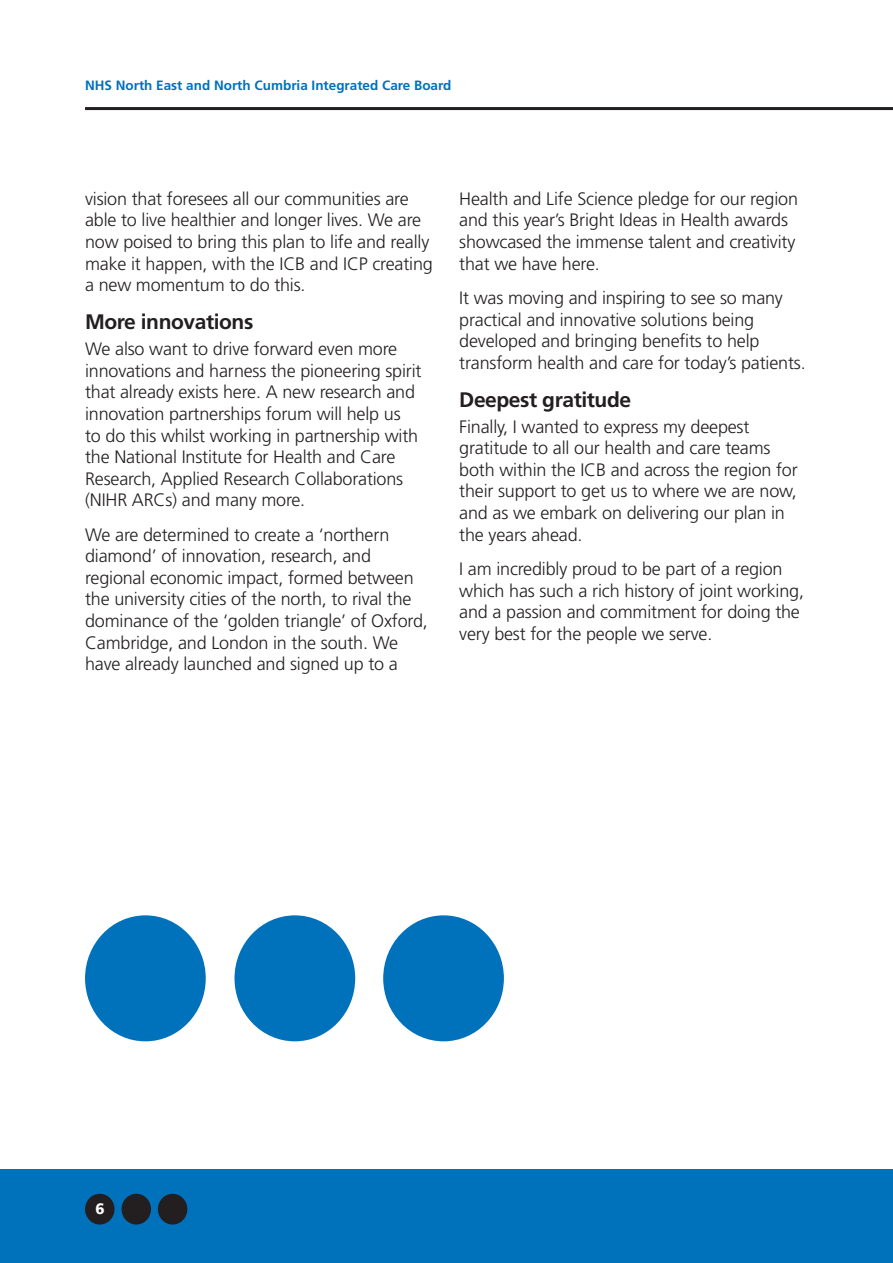
<style>
.page{position:relative;width:893px;height:1263px;background:#fff}
.page>*{position:absolute;margin:0;border:0;box-sizing:border-box;transform-origin:0 0}
.Sub_heads{font:700 21px "Frutiger";letter-spacing:-.02em;color:#231f20}
.t1{font:300 18px/21.6px "Frutiger";letter-spacing:-.01em;color:#231f20}
.t2{font:900 15px "Frutiger LT Pro";color:#fff}
.t3{font:700 13.5px "Frutiger";color:#0071bb}
</style>
<div class="page">
<div style="left:0;top:1169px;width:893px;height:94px;background:#0071bb"></div>
<hr style="left:85px;top:107px;width:808px;height:3px;background:#231f20">
<div style="left:85px;top:1194px;width:30px;height:30px;background:#231f20;border-radius:50%"></div>
<div style="left:122px;top:1194px;width:29px;height:30px;background:#231f20;border-radius:50%"></div>
<div style="left:158px;top:1194px;width:29px;height:30px;background:#231f20;border-radius:50%"></div>
<div style="left:234px;top:915px;width:121px;height:126px;background:#0071bb;border-radius:50%"></div>
<div style="left:383px;top:915px;width:121px;height:126px;background:#0071bb;border-radius:50%"></div>
<div style="left:85px;top:915px;width:121px;height:126px;background:#0071bb;border-radius:50%"></div>
<p class="t3" style="left:85px;top:78px;width:368px">NHS North East and North Cumbria Integrated Care Board</p>
<p class="t1" style="left:85px;top:188px;width:349px">vision that foresees all our communities are able to live healthier and longer lives. We are now poised to bring this plan to life and really make it happen, with the ICB and ICP creating a new momentum to do this.</p>
<p class="Sub_heads" style="left:85px;top:310px;width:170px">More innovations</p>
<p class="t1" style="left:85px;top:338px;width:338px">We also want to drive forward even more innovations and harness the pioneering spirit that already exists here. A new research and innovation partnerships forum will help us<br>to do this whilst working in partnership with the National Institute for Health and Care Research, Applied Research Collaborations (NIHR ARCs) and many more.</p>
<p class="t1" style="left:85px;top:524px;width:344px">We are determined to create a ‘northern diamond’ of innovation, research, and regional economic impact, formed between the university cities of the north, to rival the dominance of the ‘golden triangle’ of Oxford, Cambridge, and London in the south. We have already launched and signed up to a</p>
<p class="t1" style="left:459px;top:188px;width:340px">Health and Life Science pledge for our region and this year’s Bright Ideas in Health awards showcased the immense talent and creativity that we have here.</p>
<p class="t1" style="left:459px;top:287px;width:348px">It was moving and inspiring to see so many practical and innovative solutions being developed and bringing benefits to help transform health and care for today’s patients.</p>
<p class="Sub_heads" style="left:459px;top:387px;width:173px">Deepest gratitude</p>
<p class="t1" style="left:459px;top:416px;width:340px">Finally, I wanted to express my deepest gratitude to all our health and care teams both within the ICB and across the region for their support to get us to where we are now, and as we embark on delivering our plan in the years ahead.</p>
<p class="t1" style="left:459px;top:558px;width:346px">I am incredibly proud to be part of a region which has such a rich history of joint working, and a passion and commitment for doing the very best for the people we serve.</p>
<p class="t2" style="left:95px;top:1199px;width:11px">6</p>
</div>
